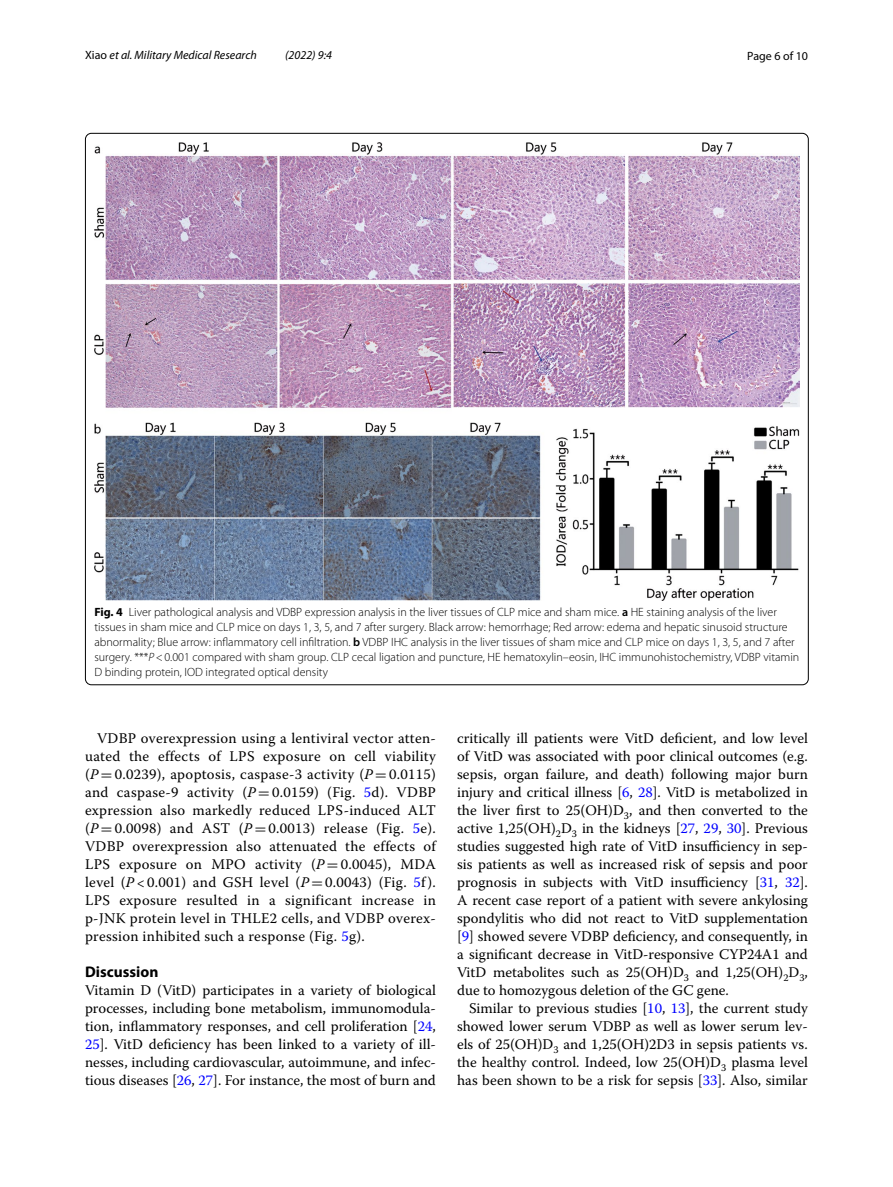
<style>
.page{position:relative;width:893px;height:1187px;background:#fff}
.page>*{position:absolute;margin:0;border:0;box-sizing:border-box;transform-origin:0 0}
.t1{font:700 15.45px "Myriad Pro";color:#000}
.t2{font:14.7px/18px "Warnock Pro";color:#000;text-align:justify}
.t3{font:300 12px/15px "Myriad Pro";color:#000}
.t4{font:italic 12px "Myriad Pro";color:#000}
.t5{font:12px "Myriad Pro";color:#000}
.s1{font-style:normal}
.s2{font-weight:700}
.s3{font-weight:600}
.s4{font-style:italic}
.s5{font-family:"MTSY"}
.s6{color:#00f}
</style>
<div class="page">
<img style="left:95px;top:142px;width:704px;height:458px">
<p class="t4" style="left:85px;top:48px;width:173px"><span class="s1">Xiao</span> et al. Military Medical Research</p>
<p class="t4" style="left:285px;top:48px;width:48px">(2022) 9:4</p>
<p class="t5" style="left:747px;top:48px;width:62px">Page 6 of 10</p>
<p class="t3" style="left:94px;top:604px;width:706px"><span class="s2">Fig. 4</span> Liver pathological analysis and VDBP expression analysis in the liver tissues of CLP mice and sham mice. <span class="s3">a</span> HE staining analysis of the liver tissues in sham mice and CLP mice on days 1, 3, 5, and 7 after surgery. Black arrow: hemorrhage; Red arrow: edema and hepatic sinusoid structure abnormality; Blue arrow: inflammatory cell infiltration. <span class="s3">b</span> VDBP IHC analysis in the liver tissues of sham mice and CLP mice on days 1, 3, 5, and 7 after surgery. ***<span class="s4">P</span>&lt;0.001 compared with sham group. CLP cecal ligation and puncture, HE hematoxylin–eosin, IHC immunohistochemistry, VDBP vitamin D binding protein, IOD integrated optical density</p>
<p class="t2" style="left:85px;top:729px;width:352px;text-indent:12px">VDBP overexpression using a lentiviral vector atten&shy;uated the effects of LPS exposure on cell viability (<span class="s4">P</span> <span class="s5">=</span> 0.0239), apoptosis, caspase-3 activity (<span class="s4">P</span> <span class="s5">=</span> 0.0115) and caspase-9 activity (<span class="s4">P</span> <span class="s5">=</span> 0.0159) (Fig. <span class="s6">5</span>d). VDBP expression also markedly reduced LPS-induced ALT (<span class="s4">P</span> <span class="s5">=</span> 0.0098) and AST (<span class="s4">P</span> <span class="s5">=</span> 0.0013) release (Fig. <span class="s6">5</span>e).<br>VDBP overexpression also attenuated the effects of LPS exposure on MPO activity (<span class="s4">P</span> <span class="s5">=</span> 0.0045), MDA level (<span class="s4">P</span> &lt; 0.001) and GSH level (<span class="s4">P</span> <span class="s5">=</span> 0.0043) (Fig. <span class="s6">5</span>f).<br>LPS exposure resulted in a significant increase in p-JNK protein level in THLE2 cells, and VDBP overex&shy;pression inhibited such a response (Fig. <span class="s6">5</span>g).</p>
<p class="t1" style="left:85px;top:962px;width:75px">Discussion</p>
<p class="t2" style="left:85px;top:981px;width:352px">Vitamin D (VitD) participates in a variety of biological processes, including bone metabolism, immunomodula&shy;tion, inflammatory responses, and cell proliferation [<span class="s6">24</span>, <span class="s6">25</span>]. VitD deficiency has been linked to a variety of ill&shy;nesses, including cardiovascular, autoimmune, and infec&shy;tious diseases [<span class="s6">26</span>, <span class="s6">27</span>]. For instance, the most of burn and</p>
<p class="t2" style="left:457px;top:729px;width:352px">critically ill patients were VitD deficient, and low level of VitD was associated with poor clinical outcomes (e.g. sepsis, organ failure, and death) following major burn injury and critical illness [<span class="s6">6</span>, <span class="s6">28</span>]. VitD is metabolized in the liver first to 25(OH)D<sub>3</sub>, and then converted to the active 1,25(OH)<sub>2</sub>D<sub>3</sub> in the kidneys [<span class="s6">27</span>, <span class="s6">29</span>, <span class="s6">30</span>]. Previous studies suggested high rate of VitD insufficiency in sep&shy;sis patients as well as increased risk of sepsis and poor prognosis in subjects with VitD insufficiency [<span class="s6">31</span>, <span class="s6">32</span>].<br>A recent case report of a patient with severe ankylosing spondylitis who did not react to VitD supplementation [<span class="s6">9</span>] showed severe VDBP deficiency, and consequently, in a significant decrease in VitD-responsive CYP24A1 and VitD metabolites such as 25(OH)D<sub>3</sub> and 1,25(OH)<sub>2</sub>D<sub>3</sub>, due to homozygous deletion of the GC gene.</p>
<p class="t2" style="left:457px;top:999px;width:352px;text-indent:12px">Similar to previous studies [<span class="s6">10</span>, <span class="s6">13</span>], the current study showed lower serum VDBP as well as lower serum lev&shy;els of 25(OH)D<sub>3</sub> and 1,25(OH)2D3 in sepsis patients vs. the healthy control. Indeed, low 25(OH)D<sub>3</sub> plasma level has been shown to be a risk for sepsis [<span class="s6">33</span>]. Also, similar</p>
</div>
